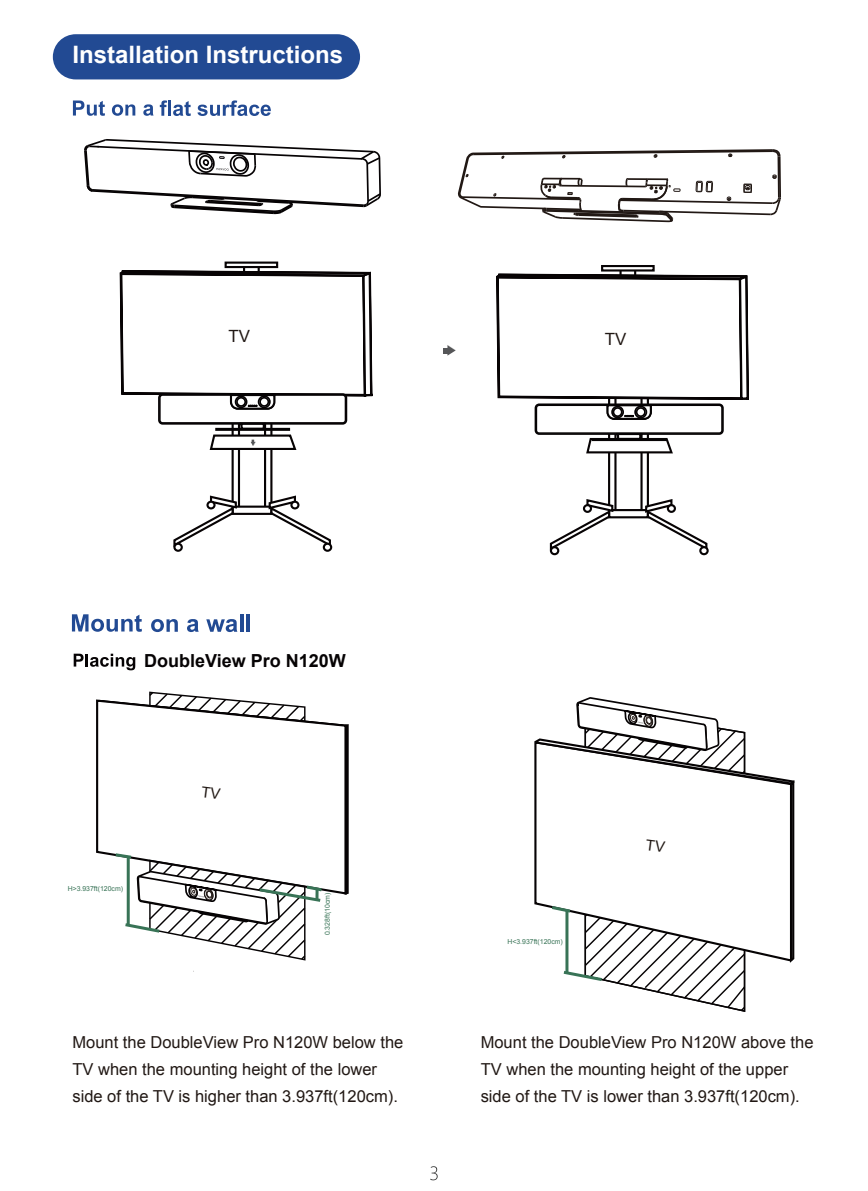
<style>
.page{position:relative;width:868px;height:1191px;background:#fff}
.page>*{position:absolute;margin:0;border:0;box-sizing:border-box;transform-origin:0 0}
.t1{font:700 24px "Arial";color:#fff}
.t2{font:700 18px "Arial";color:#060304}
.t3{font:16.8px "Arial";color:#211814}
.t4{font:16.5px/27px "Arial";color:#211814}
.t5{font:6.9px "Arial";color:#387356}
</style>
<div class="page">
<svg style="left:430px;top:1166px;width:7px;height:14px"></svg>
<div style="left:53px;top:34px;width:307px;height:45px;background:#224a93;border-radius:23px"></div>
<svg style="left:73px;top:100px;width:32px;height:16px"></svg>
<svg style="left:112px;top:104px;width:23px;height:12px"></svg>
<svg style="left:143px;top:104px;width:10px;height:12px"></svg>
<svg style="left:160px;top:100px;width:7px;height:16px"></svg>
<hr style="left:168px;top:101px;width:3px;height:15px;background:#224a93">
<svg style="left:173px;top:101px;width:18px;height:15px"></svg>
<svg style="left:197px;top:100px;width:74px;height:16px"></svg>
<svg style="left:84px;top:139px;width:297px;height:76px"></svg>
<svg style="left:443px;top:345px;width:12px;height:11px"></svg>
<div style="left:243px;top:265px;width:17px;height:107px;background:#e4e4e4;border:2px solid #070304"></div>
<svg style="left:224px;top:261px;width:54px;height:7px"></svg>
<div style="left:231px;top:376px;width:9px;height:133px;background:#fff;border:2px solid #070304"></div>
<svg style="left:264px;top:451px;width:8px;height:54px"></svg>
<div style="left:231px;top:505px;width:41px;height:10px;background:#fff;border:2px solid #070304"></div>
<svg style="left:267px;top:494px;width:66px;height:54px"></svg>
<svg style="left:173px;top:494px;width:65px;height:51px"></svg>
<div style="left:173px;top:542px;width:10px;height:10px;border:2px solid #070304;border-radius:50%"></div>
<div style="left:323px;top:542px;width:9px;height:10px;border:2px solid #070304;border-radius:50%"></div>
<div style="left:291px;top:502px;width:7px;height:6px;background:#fff;border-radius:50%"></div>
<div style="left:290px;top:500px;width:9px;height:9px;border:2px solid #070304;border-radius:50%"></div>
<div style="left:207px;top:502px;width:7px;height:6px;background:#fff;border-radius:50%"></div>
<div style="left:206px;top:500px;width:9px;height:9px;border:2px solid #070304;border-radius:50%"></div>
<svg style="left:119px;top:269px;width:254px;height:182px"></svg>
<svg style="left:619px;top:271px;width:17px;height:1px"></svg>
<svg style="left:601px;top:265px;width:53px;height:6px"></svg>
<svg style="left:608px;top:454px;width:8px;height:55px"></svg>
<div style="left:640px;top:380px;width:9px;height:133px;background:#fff;border:2px solid #070304"></div>
<div style="left:608px;top:509px;width:41px;height:9px;background:#fff;border:2px solid #070304"></div>
<svg style="left:644px;top:497px;width:65px;height:54px"></svg>
<svg style="left:549px;top:497px;width:65px;height:54px"></svg>
<div style="left:551px;top:547px;width:7px;height:7px;background:#fff;border-radius:50%"></div>
<div style="left:550px;top:546px;width:9px;height:9px;border:2px solid #070304;border-radius:50%"></div>
<div style="left:700px;top:547px;width:7px;height:7px;background:#fff;border-radius:50%"></div>
<div style="left:699px;top:546px;width:9px;height:9px;border:2px solid #070304;border-radius:50%"></div>
<svg style="left:667px;top:505px;width:7px;height:7px"></svg>
<div style="left:666px;top:504px;width:10px;height:9px;border:2px solid #070304;border-radius:50%"></div>
<div style="left:584px;top:505px;width:7px;height:7px;background:#fff;border-radius:50%"></div>
<div style="left:583px;top:504px;width:9px;height:9px;border:2px solid #070304;border-radius:50%"></div>
<svg style="left:496px;top:272px;width:253px;height:182px"></svg>
<svg style="left:457px;top:149px;width:324px;height:73px"></svg>
<svg style="left:72px;top:614px;width:70px;height:18px"></svg>
<svg style="left:74px;top:653px;width:61px;height:17px"></svg>
<svg style="left:151px;top:619px;width:27px;height:13px"></svg>
<svg style="left:187px;top:619px;width:12px;height:13px"></svg>
<svg style="left:206px;top:619px;width:31px;height:13px"></svg>
<hr style="left:240px;top:614px;width:3px;height:18px;background:#224a93">
<hr style="left:246px;top:614px;width:4px;height:18px;background:#224a93">
<svg style="left:96px;top:726px;width:252px;height:169px"></svg>
<svg style="left:96px;top:691px;width:252px;height:35px"></svg>
<svg style="left:112px;top:822px;width:213px;height:150px"></svg>
<svg style="left:201px;top:786px;width:20px;height:13px"></svg>
<svg style="left:534px;top:697px;width:261px;height:315px"></svg>
<h1 class="t1" style="left:72px;top:38px;width:272px">Installation Instructions</h1>
<p class="t3" style="left:228px;top:325px;width:23px">TV</p>
<p class="t3" style="left:605px;top:328px;width:23px">TV</p>
<p class="t2" style="left:144px;top:648px;width:203px">DoubleView Pro N120W</p>
<p class="t5" style="left:68px;top:884px;width:57px">H&gt;3.937ft(120cm)</p>
<p class="t5" style="left:323px;top:935px;width:44px;rotate:-90deg">0.328ft(10cm)</p>
<p class="t5" style="left:507px;top:937px;width:57px">H&lt;3.937ft(120cm)</p>
<p class="t4" style="left:72px;top:1028px;width:332px">Mount the DoubleView Pro N120W below the<br>TV when the mounting height of the lower side of the TV is higher than 3.937ft(120cm).</p>
<p class="t4" style="left:480px;top:1028px;width:334px">Mount the DoubleView Pro N120W above the<br>TV when the mounting height of the upper side of the TV is lower than 3.937ft(120cm).</p>
</div>
